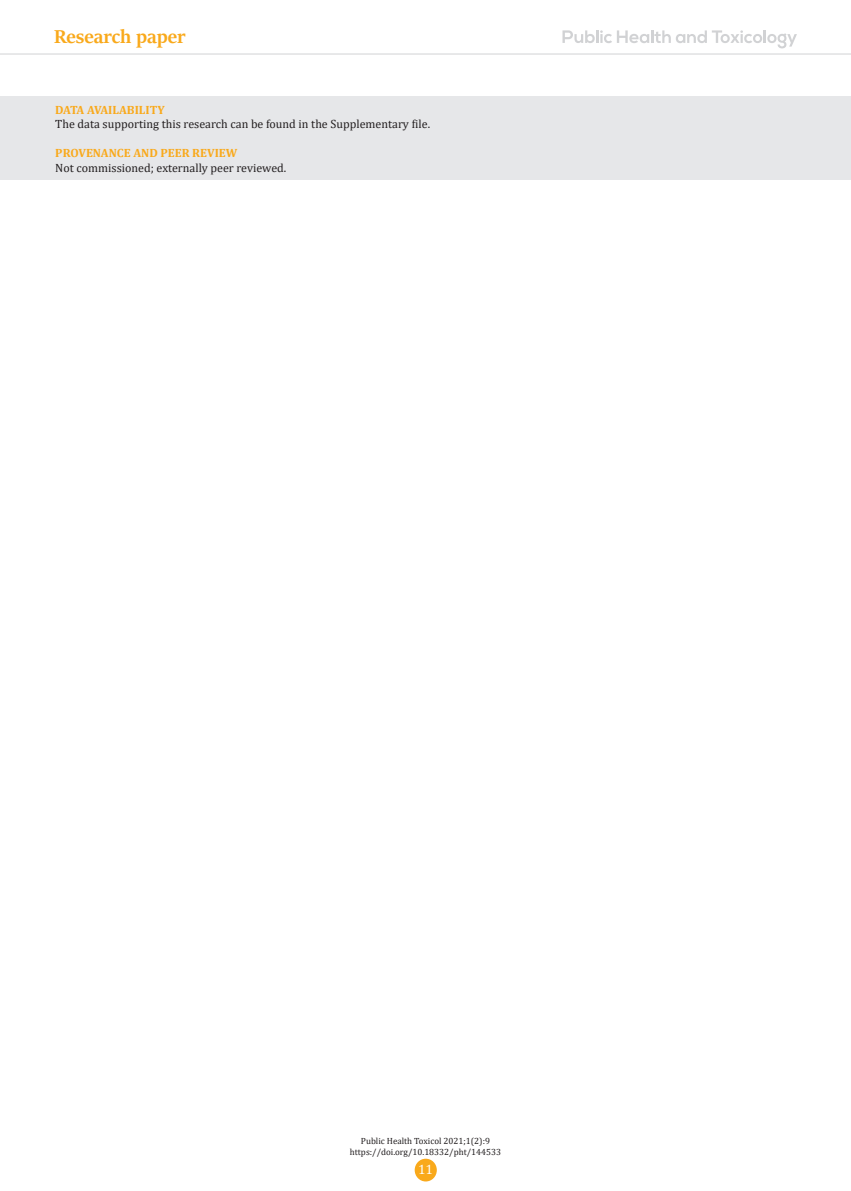
<style>
.page{position:relative;width:851px;height:1191px;background:#fff}
.page>*{position:absolute;margin:0;border:0;box-sizing:border-box;transform-origin:0 0}
.t1{font:700 21px "Sitka Banner";color:#f9a91b}
.t2{font:13.5px "Cambria";color:#fff}
.t3{font:12px "Cambria";color:#231f20}
.t4{font:700 12px "Cambria";color:#f9a91b}
.t5{font:9px/10.8px "Cambria";color:#231f20;text-align:center}
</style>
<div class="page">
<div style="left:414px;top:1158px;width:23px;height:23px;background:#f9a91b;border-radius:50%"></div>
<hr style="left:0;top:54px;width:850px;height:1px;background:#d1d2d4">
<svg style="left:562px;top:30px;width:234px;height:18px"></svg>
<div style="left:0;top:96px;width:850px;height:84px;background:#e6e7e9"></div>
<h1 class="t1" style="left:54px;top:22px;width:133px">Research paper</h1>
<p class="t4" style="left:55px;top:101px;width:111px">DATA AVAILABILITY</p>
<p class="t3" style="left:55px;top:117px;width:376px">The data supporting this research can be found in the Supplementary file.</p>
<p class="t4" style="left:55px;top:145px;width:184px">PROVENANCE AND PEER REVIEW</p>
<p class="t3" style="left:55px;top:160px;width:232px">Not commissioned; externally peer reviewed.</p>
<p class="t5" style="left:350px;top:1135px;width:153px">Public Health Toxicol 2021;1(2):9 https://doi.org/10.18332/pht/144533</p>
<p class="t2" style="left:418px;top:1161px;width:16px">11</p>
</div>
